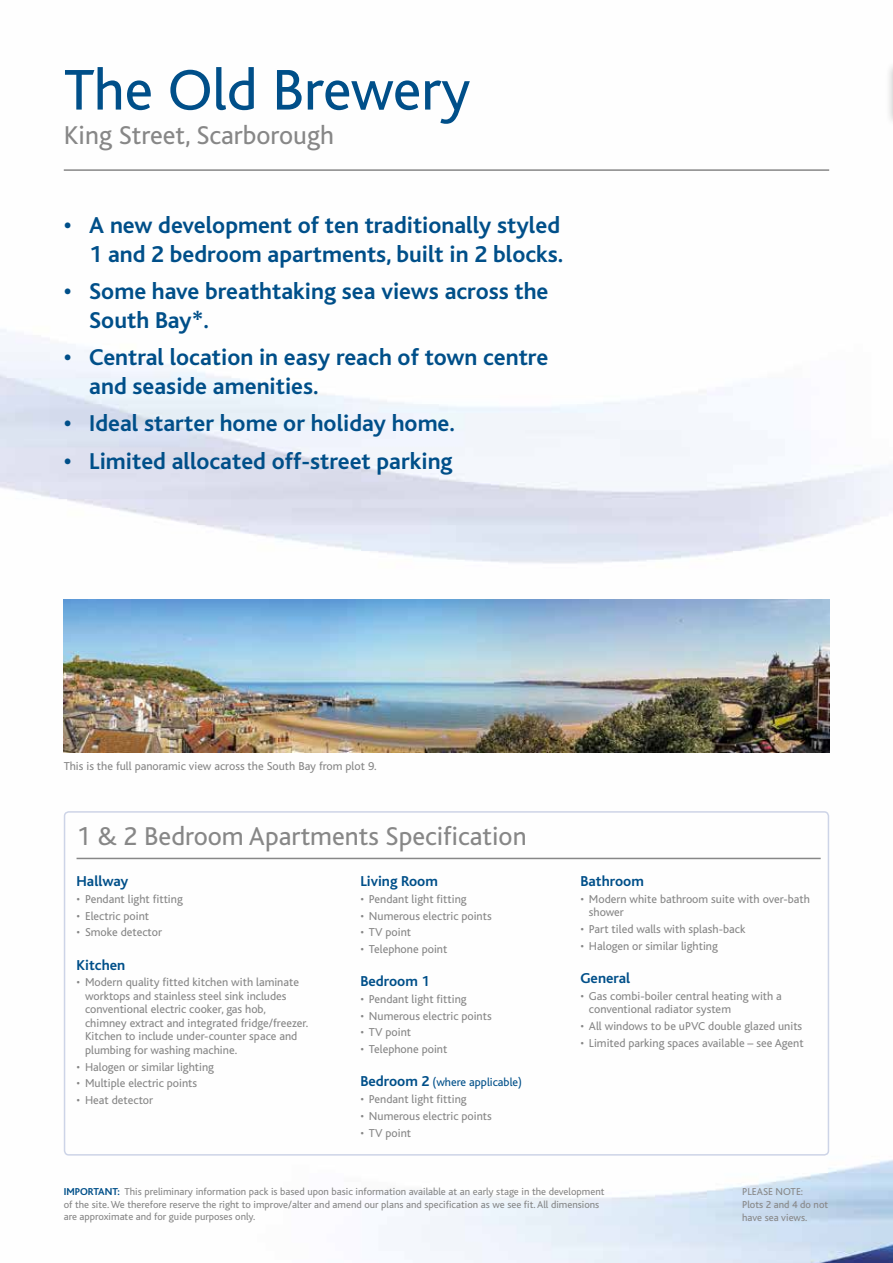
<style>
.page{position:relative;width:893px;height:1263px;background:#fff}
.page>*{position:absolute;margin:0;border:0;box-sizing:border-box;transform-origin:0 0}
.t1{font:60px "Kl Bliss";color:#004f89}
.t2{font:27px "Kl Bliss";color:#878787}
.t3{font:700 24px/28.8px "Kl Bliss";color:#004f89}
.t4{font:700 15px "Kl Bliss";color:#004f89}
.t5{font:12px/13.5px "Kl Bliss";color:#878787}
.t6{font:12px "Kl Bliss";color:#004f89}
.t7{font:10.5px/12.8px "Kl Bliss";color:#878787}
.s1{font-weight:700;font-size:15px}
.s2{font-weight:700;color:#004f89}
</style>
<div class="page">
<img style="left:0;top:169px;width:893px;height:1094px">
<hr style="left:64px;top:169px;width:765px;height:2px;background:#878787">
<div style="left:885px;top:60px;width:8px;height:67px;background:#1d1d1b;opacity:.3"></div>
<hr style="left:892px;top:64px;width:1px;height:51px;background:#004f89">
<div style="left:64px;top:811px;width:765px;height:344px;border:2px solid #cdd4e7;border-radius:4px"></div>
<hr style="left:77px;top:858px;width:744px;height:1px;background:#878787">
<img style="left:64px;top:600px;width:765px;height:153px">
<h1 class="t1" style="left:64px;top:58px;width:408px">The Old Brewery</h1>
<h2 class="t2" style="left:64px;top:121px;width:272px">King Street, Scarborough</h2>
<h3 class="t3" style="left:64px;top:211px;width:501px;text-align:right">• A new development of ten traditionally styled<br>1 and 2 bedroom apartments, built in 2 blocks.</h3>
<h3 class="t3" style="left:89px;top:277px;width:461px;text-indent:-26px">• Some have breathtaking sea views across the<br>South Bay*.</h3>
<h3 class="t3" style="left:89px;top:344px;width:460px;text-indent:-26px">• Central location in easy reach of town centre and seaside amenities.</h3>
<h3 class="t3" style="left:64px;top:410px;width:393px">• Ideal starter home or holiday home.</h3>
<h3 class="t3" style="left:64px;top:447px;width:390px">• Limited allocated off-street parking</h3>
<p class="t5" style="left:64px;top:760px;width:315px">This is the full panoramic view across the South Bay from plot 9.</p>
<h2 class="t2" style="left:77px;top:821px;width:452px">1 &amp; 2 Bedroom Apartments Specification</h2>
<p class="t4" style="left:360px;top:873px;width:79px">Living Room</p>
<p class="t5" style="left:360px;top:892px;width:108px">• Pendant light fitting</p>
<p class="t5" style="left:360px;top:909px;width:133px">• Numerous electric points</p>
<p class="t5" style="left:360px;top:926px;width:52px">• TV point</p>
<p class="t5" style="left:360px;top:942px;width:88px">• Telephone point</p>
<p class="t4" style="left:360px;top:973px;width:71px">Bedroom 1</p>
<p class="t5" style="left:360px;top:992px;width:108px">• Pendant light fitting</p>
<p class="t5" style="left:360px;top:1009px;width:133px">• Numerous electric points</p>
<p class="t5" style="left:360px;top:1026px;width:52px">• TV point</p>
<p class="t5" style="left:360px;top:1043px;width:88px">• Telephone point</p>
<p class="t6" style="left:360px;top:1076px;width:163px"><span class="s1">Bedroom 2</span> (where applicable)</p>
<p class="t5" style="left:360px;top:1093px;width:108px">• Pendant light fitting</p>
<p class="t5" style="left:360px;top:1109px;width:133px">• Numerous electric points</p>
<p class="t5" style="left:360px;top:1126px;width:52px">• TV point</p>
<p class="t4" style="left:77px;top:873px;width:53px">Hallway</p>
<p class="t5" style="left:77px;top:892px;width:108px">• Pendant light fitting</p>
<p class="t5" style="left:77px;top:909px;width:74px">• Electric point</p>
<p class="t5" style="left:77px;top:926px;width:87px">• Smoke detector</p>
<p class="t4" style="left:77px;top:957px;width:50px">Kitchen</p>
<p class="t5" style="left:85px;top:976px;width:225px;text-indent:-9px">• Modern quality fitted kitchen with laminate worktops and stainless steel sink includes conventional electric cooker, gas hob, chimney extract and integrated fridge/freezer.<br>Kitchen to include under-counter space and plumbing for washing machine.</p>
<p class="t5" style="left:77px;top:1060px;width:139px">• Halogen or similar lighting</p>
<p class="t5" style="left:77px;top:1077px;width:122px">• Multiple electric points</p>
<p class="t5" style="left:77px;top:1093px;width:78px">• Heat detector</p>
<p class="t4" style="left:580px;top:873px;width:65px">Bathroom</p>
<p class="t5" style="left:589px;top:892px;width:222px;text-indent:-9px">• Modern white bathroom suite with over-bath shower</p>
<p class="t5" style="left:580px;top:923px;width:166px">• Part tiled walls with splash-back</p>
<p class="t5" style="left:580px;top:939px;width:139px">• Halogen or similar lighting</p>
<p class="t4" style="left:580px;top:970px;width:51px">General</p>
<p class="t5" style="left:589px;top:989px;width:195px;text-indent:-9px">• Gas combi-boiler central heating with a conventional radiator system</p>
<p class="t5" style="left:580px;top:1019px;width:223px">• All windows to be uPVC double glazed units</p>
<p class="t5" style="left:580px;top:1036px;width:225px">• Limited parking spaces available – see Agent</p>
<p class="t7" style="left:64px;top:1185px;width:542px"><span class="s2">IMPORTANT:</span> This preliminary information pack is based upon basic information available at an early stage in the development of the site. We therefore reserve the right to improve/alter and amend our plans and specification as we see fit. All dimensions are approximate and for guide purposes only.</p>
<p class="t7" style="left:742px;top:1185px;width:88px">PLEASE NOTE:<br>Plots 2 and 4 do not have sea views.</p>
</div>
